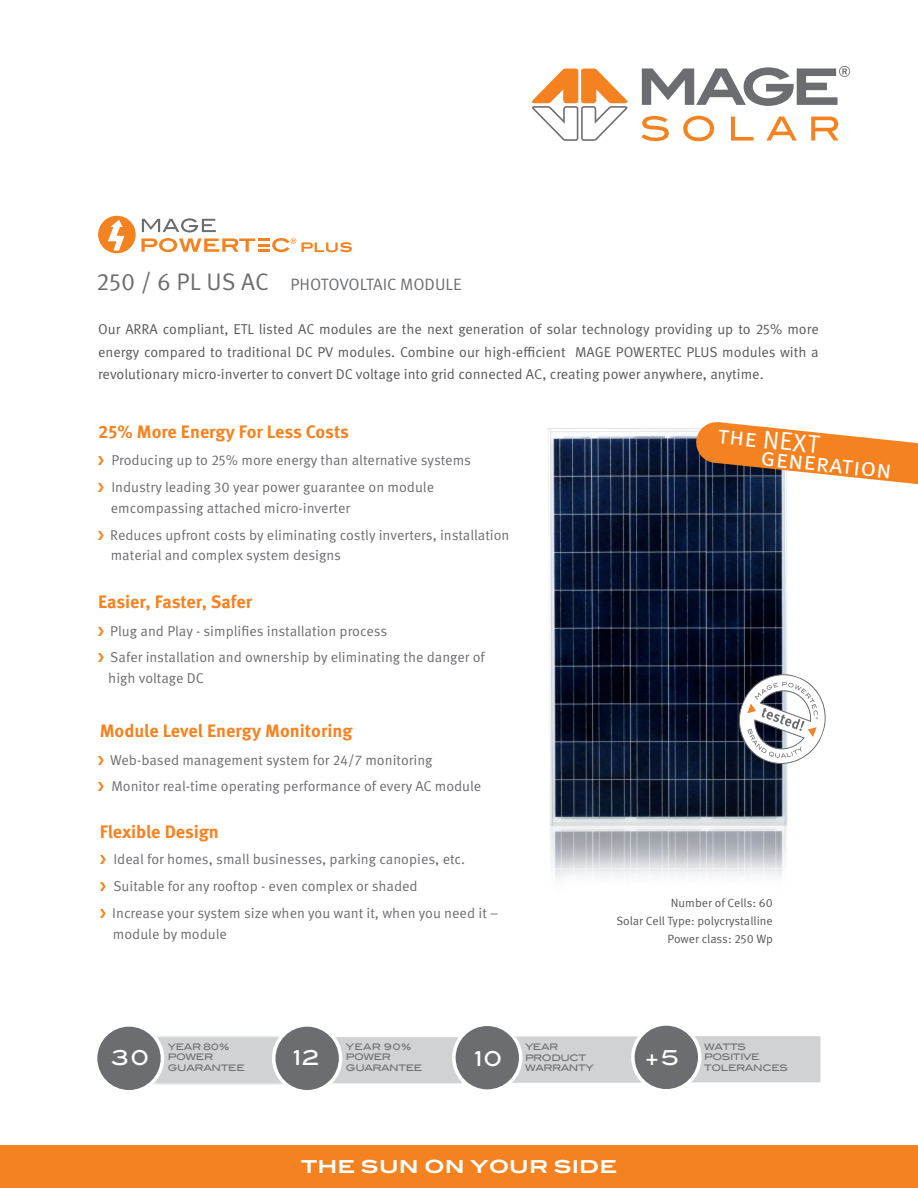
<style>
.page{position:relative;width:918px;height:1188px;background:#fff}
.page>*{position:absolute;margin:0;border:0;box-sizing:border-box;transform-origin:0 0}
.t1{font:25.5px "Meta Pro";color:#fff}
.t2{font:500 20.7px "ITC Blair Com";color:#fff}
.t3{font:700 18px "Meta Pro";color:#f58220}
.Copy{font:700 18px "ITC Blair Com";color:#fff}
.t4{font:16.5px "Meta Pro";color:#6c6d70}
.t5{font:14.25px "Meta Pro";color:#6c6d70}
.t6{font:14.25px/22.5px "Meta Pro";color:#57585a;text-align:justify}
.t7{font:12px "Meta Pro";letter-spacing:-.005em;color:#57585a}
.t8{font:500 9px "ITC Blair Com";letter-spacing:-.035em;color:#6c6d70}
.s1{font-size:24px}
</style>
<div class="page">
<img style="left:548px;top:428px;width:240px;height:450px">
<svg style="left:641px;top:116px;width:28px;height:25px"></svg>
<svg style="left:683px;top:116px;width:31px;height:25px"></svg>
<svg style="left:731px;top:117px;width:22px;height:24px"></svg>
<svg style="left:766px;top:117px;width:31px;height:24px"></svg>
<svg style="left:811px;top:117px;width:27px;height:24px"></svg>
<svg style="left:532px;top:69px;width:96px;height:72px"></svg>
<svg style="left:642px;top:66px;width:208px;height:40px"></svg>
<div style="left:0;top:1145px;width:918px;height:43px;background:#f58220"></div>
<svg style="left:727px;top:663px;width:99px;height:113px"></svg>
<svg style="left:695px;top:422px;width:223px;height:62px"></svg>
<div style="left:504px;top:1035px;width:139px;height:49px;background:#d1d2d4;border:1px solid #fff"></div>
<div style="left:146px;top:1036px;width:138px;height:49px;background:#d1d2d4;border:1px solid #e9edef"></div>
<div style="left:324px;top:1036px;width:139px;height:49px;background:#d1d2d4;border:1px solid #fff"></div>
<div style="left:274px;top:1025px;width:67px;height:67px;background:#6c6d70;border-radius:50%"></div>
<div style="left:272px;top:1023px;width:70px;height:71px;border:4px solid #fff;border-radius:50%"></div>
<div style="left:96px;top:1025px;width:66px;height:67px;background:#6c6d70;border-radius:50%"></div>
<div style="left:94px;top:1023px;width:70px;height:71px;border:4px solid #fff;border-radius:50%"></div>
<div style="left:454px;top:1024px;width:67px;height:67px;background:#6c6d70;border-radius:50%"></div>
<div style="left:452px;top:1022px;width:71px;height:71px;border:4px solid #fff;border-radius:50%"></div>
<div style="left:683px;top:1035px;width:139px;height:49px;background:#d1d2d4;border:1px solid #fff"></div>
<div style="left:633px;top:1024px;width:67px;height:67px;background:#6c6d70;border-radius:50%"></div>
<div style="left:631px;top:1022px;width:71px;height:71px;border:4px solid #fff;border-radius:50%"></div>
<div style="left:98px;top:216px;width:38px;height:37px;background:#f58220;border-radius:50%"></div>
<svg style="left:142px;top:218px;width:74px;height:14px"></svg>
<svg style="left:108px;top:220px;width:16px;height:31px"></svg>
<svg style="left:141px;top:238px;width:211px;height:14px"></svg>
<p class="t4" style="left:97px;top:274px;width:367px"><span class="s1">250 / 6 PL US AC</span> PHOTOVOLTAIC MODULE</p>
<p class="t6" style="left:98px;top:318px;width:722px">Our ARRA compliant, ETL listed AC modules are the next generation of solar technology providing up to 25% more energy compared to traditional DC PV modules. Combine our high-efficient MAGE POWERTEC PLUS modules with a revolutionary micro-inverter to convert DC voltage into grid connected AC, creating power anywhere, anytime.</p>
<p class="t3" style="left:98px;top:420px;width:252px">25% More Energy For Less Costs</p>
<p class="t5" style="left:111px;top:452px;width:361px">Producing up to 25% more energy than alternative systems</p>
<p class="t5" style="left:111px;top:478px;width:324px">Industry leading 30 year power guarantee on module</p>
<p class="t5" style="left:111px;top:499px;width:241px">emcompassing attached micro-inverter</p>
<p class="t5" style="left:110px;top:526px;width:401px">Reduces upfront costs by eliminating costly inverters, installation</p>
<p class="t5" style="left:111px;top:547px;width:232px">material and complex system designs</p>
<p class="t3" style="left:98px;top:590px;width:155px">Easier, Faster, Safer</p>
<p class="t5" style="left:110px;top:622px;width:279px">Plug and Play - simplifies installation process</p>
<p class="t5" style="left:110px;top:648px;width:376px">Safer installation and ownership by eliminating the danger of</p>
<p class="t5" style="left:108px;top:669px;width:97px">high voltage DC</p>
<p class="t3" style="left:100px;top:719px;width:254px">Module Level Energy Monitoring</p>
<p class="t5" style="left:110px;top:751px;width:324px">Web-based management system for 24/7 monitoring</p>
<p class="t5" style="left:111px;top:777px;width:371px">Monitor real-time operating performance of every AC module</p>
<p class="t3" style="left:100px;top:820px;width:121px">Flexible Design</p>
<p class="t5" style="left:113px;top:850px;width:353px">Ideal for homes, small businesses, parking canopies, etc.</p>
<p class="t5" style="left:113px;top:877px;width:306px">Suitable for any rooftop - even complex or shaded</p>
<p class="t5" style="left:112px;top:904px;width:388px">Increase your system size when you want it, when you need it –</p>
<p class="t5" style="left:113px;top:925px;width:116px">module by module</p>
<p class="t1" style="left:720px;top:418px;width:103px;rotate:6deg">the NEXT</p>
<p class="t1" style="left:762px;top:440px;width:134px;rotate:6deg">generation</p>
<p class="t7" style="left:671px;top:895px;width:103px">Number of Cells: 60</p>
<p class="t7" style="left:616px;top:913px;width:158px">Solar Cell Type: polycrystalline</p>
<p class="t7" style="left:668px;top:931px;width:107px">Power class: 250 Wp</p>
<p class="t8" style="left:168px;top:1041px;width:63px">YEAR 80%</p>
<p class="t8" style="left:168px;top:1052px;width:47px">POWER</p>
<p class="t8" style="left:168px;top:1062px;width:79px">GUARANTEE</p>
<p class="t8" style="left:346px;top:1041px;width:67px">YEAR 90%</p>
<p class="t8" style="left:346px;top:1052px;width:47px">POWER</p>
<p class="t8" style="left:346px;top:1062px;width:78px">GUARANTEE</p>
<p class="t2" style="left:112px;top:1045px;width:39px">30</p>
<p class="t2" style="left:294px;top:1045px;width:27px">12</p>
<p class="t2" style="left:475px;top:1046px;width:29px">10</p>
<p class="t8" style="left:525px;top:1041px;width:35px">YEAR</p>
<p class="t8" style="left:525px;top:1052px;width:63px">PRODUCT</p>
<p class="t8" style="left:525px;top:1063px;width:70px">WARRANTY</p>
<p class="t2" style="left:644px;top:1045px;width:37px">+5</p>
<p class="t8" style="left:704px;top:1041px;width:43px">WATTS</p>
<p class="t8" style="left:704px;top:1052px;width:57px">POSITIVE</p>
<p class="t8" style="left:704px;top:1062px;width:86px">TOLERANCES</p>
<p class="Copy" style="left:301px;top:1156px;width:318px">THE SUN ON YOUR SIDE</p>
</div>
